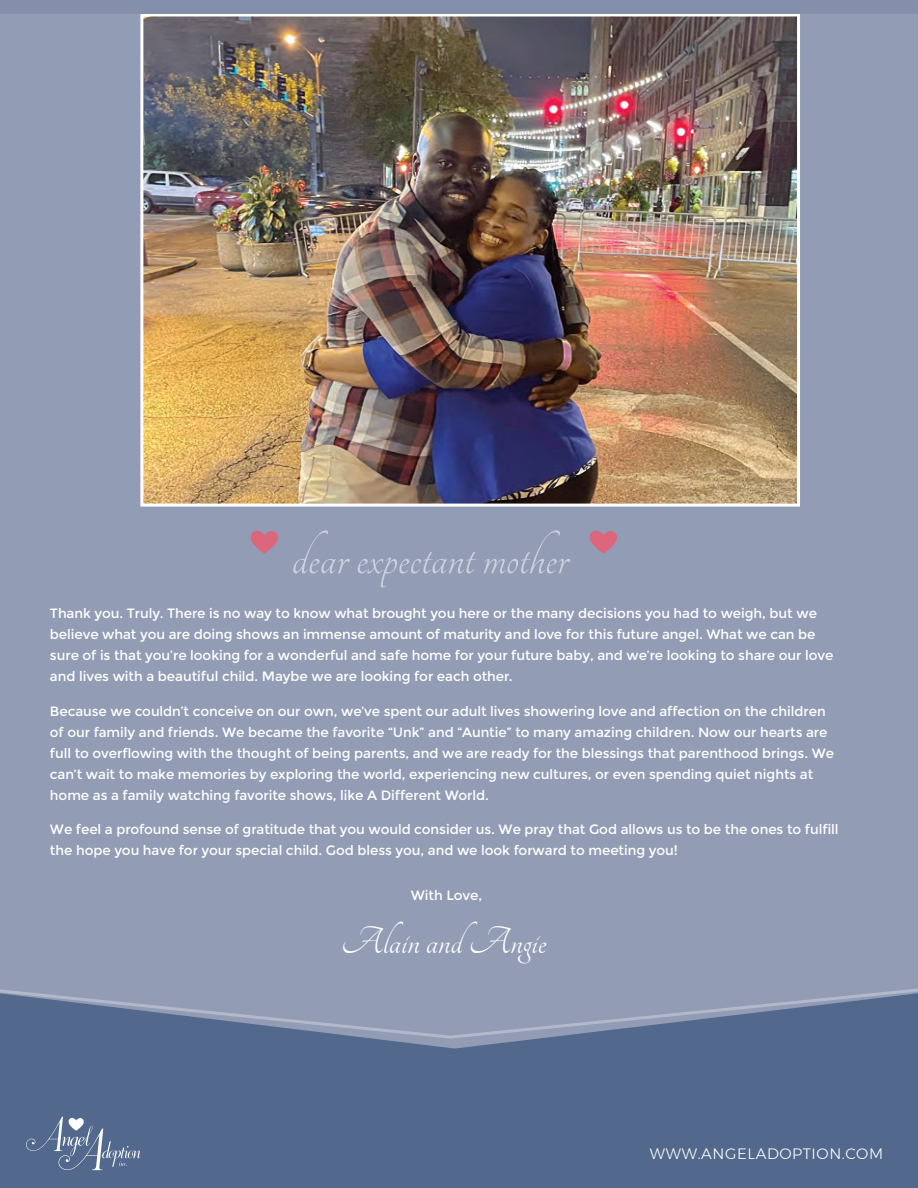
<style>
.page{position:relative;width:918px;height:1188px;background:#fff}
.page>*{position:absolute;margin:0;border:0;box-sizing:border-box;transform-origin:0 0}
.t1{font:57px "Tangerine";color:#cdd0dd}
.t2{font:42px "Tangerine";color:#fff}
.t3{font:300 15px "Montserrat";letter-spacing:.04em;color:#fff}
.t4{font:13.5px/21px "Montserrat";letter-spacing:-.005em;color:#fff}
</style>
<div class="page">
<div style="left:0;top:993px;width:918px;height:195px;background:#52698d"></div>
<div style="left:0;top:14px;width:918px;height:1035px;background:#939cb5"></div>
<img style="left:139px;top:14px;width:663px;height:494px">
<svg style="left:587px;top:531px;width:32px;height:23px"></svg>
<svg style="left:26px;top:1117px;width:114px;height:53px"></svg>
<svg style="left:0;top:982px;width:918px;height:58px"></svg>
<div style="left:0;top:0;width:918px;height:14px;background:#848fac"></div>
<svg style="left:248px;top:531px;width:32px;height:23px"></svg>
<h1 class="t1" style="left:292px;top:530px;width:278px">dear expectant mother</h1>
<p class="t4" style="left:50px;top:603px;width:785px">Thank you. Truly. There is no way to know what brought you here or the many decisions you had to weigh, but we believe what you are doing shows an immense amount of maturity and love for this future angel. What we can be sure of is that you’re looking for a wonderful and safe home for your future baby, and we’re looking to share our love and lives with a beautiful child. Maybe we are looking for each other.</p>
<p class="t4" style="left:50px;top:701px;width:786px">Because we couldn’t conceive on our own, we’ve spent our adult lives showering love and affection on the children of our family and friends. We became the favorite “Unk” and “Auntie” to many amazing children. Now our hearts are full to overflowing with the thought of being parents, and we are ready for the blessings that parenthood brings. We can’t wait to make memories by exploring the world, experiencing new cultures, or even spending quiet nights at home as a family watching favorite shows, like A Different World.</p>
<p class="t4" style="left:50px;top:819px;width:790px">We feel a profound sense of gratitude that you would consider us. We pray that God allows us to be the ones to fulfill the hope you have for your special child. God bless you, and we look forward to meeting you!</p>
<p class="t4" style="left:411px;top:885px;width:73px">With Love,</p>
<h2 class="t2" style="left:341px;top:921px;width:207px">Alain and Angie</h2>
<p class="t3" style="left:650px;top:1142px;width:235px">WWW.ANGELADOPTION.COM</p>
</div>
